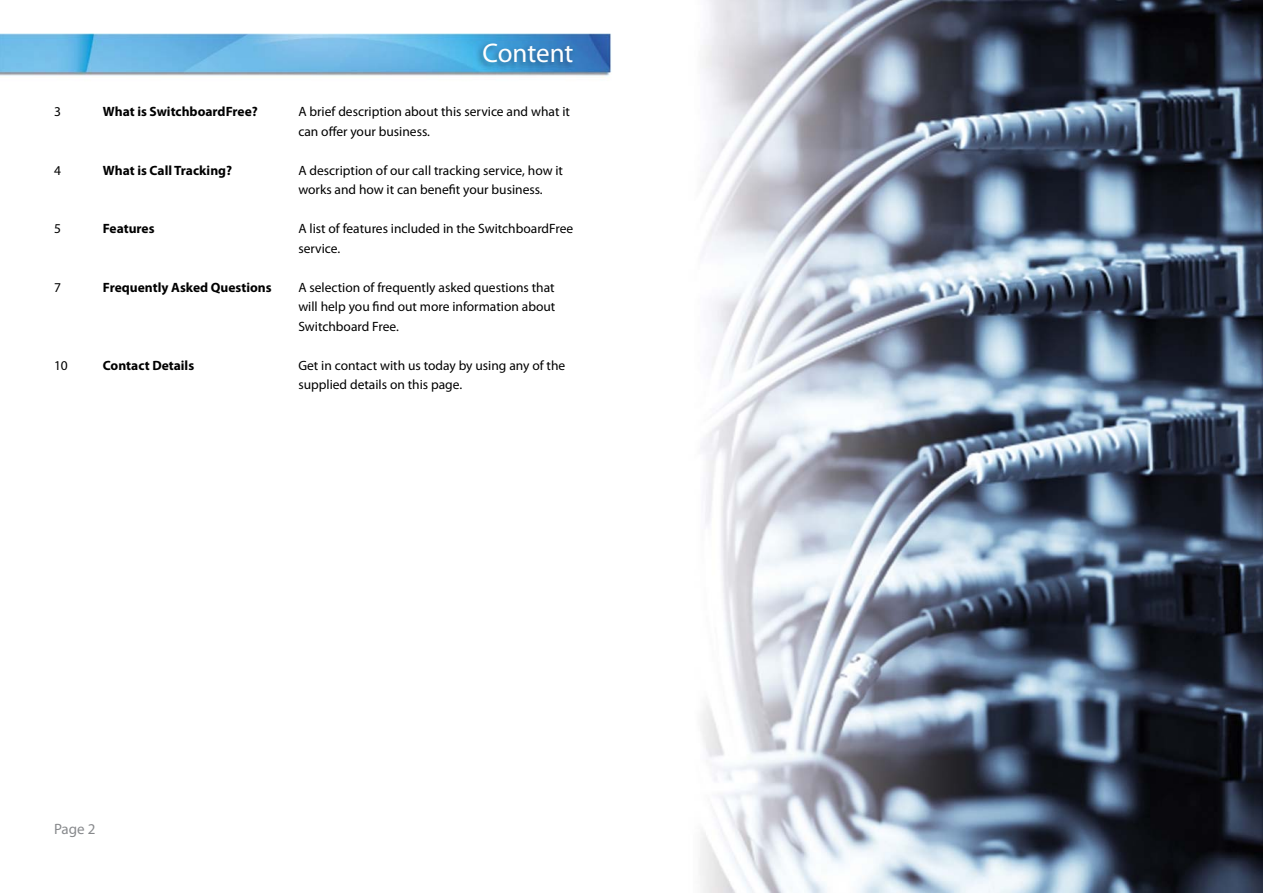
<style>
.page{position:relative;width:1263px;height:893px;background:#fff}
.page>*{position:absolute;margin:0;border:0;box-sizing:border-box;transform-origin:0 0}
.t1{font:27px "Myriad Pro";letter-spacing:-.005em;color:#fff}
.t2{font:15px "Myriad Pro";color:#87898c}
.t3{font:13.5px/19.5px "Myriad Pro";color:#000}
.t4{font:700 13.5px "Myriad Pro";color:#000}
</style>
<div class="page">
<img style="left:0;top:33px;width:612px;height:45px">
<img style="left:476px;top:42px;width:99px;height:27px">
<img style="left:700px;top:0;width:563px;height:893px">
<p class="t1" style="left:482px;top:43px;width:93px">Content</p>
<p class="t3" style="left:54px;top:104px;width:8px">3</p>
<p class="t3" style="left:54px;top:162px;width:8px">4</p>
<p class="t3" style="left:54px;top:221px;width:8px">5</p>
<p class="t3" style="left:54px;top:279px;width:8px">7</p>
<p class="t3" style="left:54px;top:357px;width:15px">10</p>
<p class="t4" style="left:103px;top:107px;width:156px">What is SwitchboardFree?</p>
<p class="t4" style="left:103px;top:165px;width:131px">What is Call Tracking?</p>
<p class="t4" style="left:103px;top:224px;width:53px">Features</p>
<p class="t4" style="left:103px;top:282px;width:170px">Frequently Asked Questions</p>
<p class="t4" style="left:103px;top:360px;width:93px">Contact Details</p>
<p class="t3" style="left:298px;top:104px;width:273px">A brief description about this service and what it can offer your business.</p>
<p class="t3" style="left:298px;top:162px;width:266px">A description of our call tracking service, how it works and how it can benefit your business.</p>
<p class="t3" style="left:298px;top:221px;width:276px">A list of features included in the SwitchboardFree service.</p>
<p class="t3" style="left:298px;top:279px;width:258px;text-align:justify">A selection of frequently asked questions that will help you find out more information about Switchboard Free.</p>
<p class="t3" style="left:298px;top:357px;width:268px">Get in contact with us today by using any of the supplied details on this page.</p>
<p class="t2" style="left:54px;top:823px;width:43px">Page 2</p>
</div>
